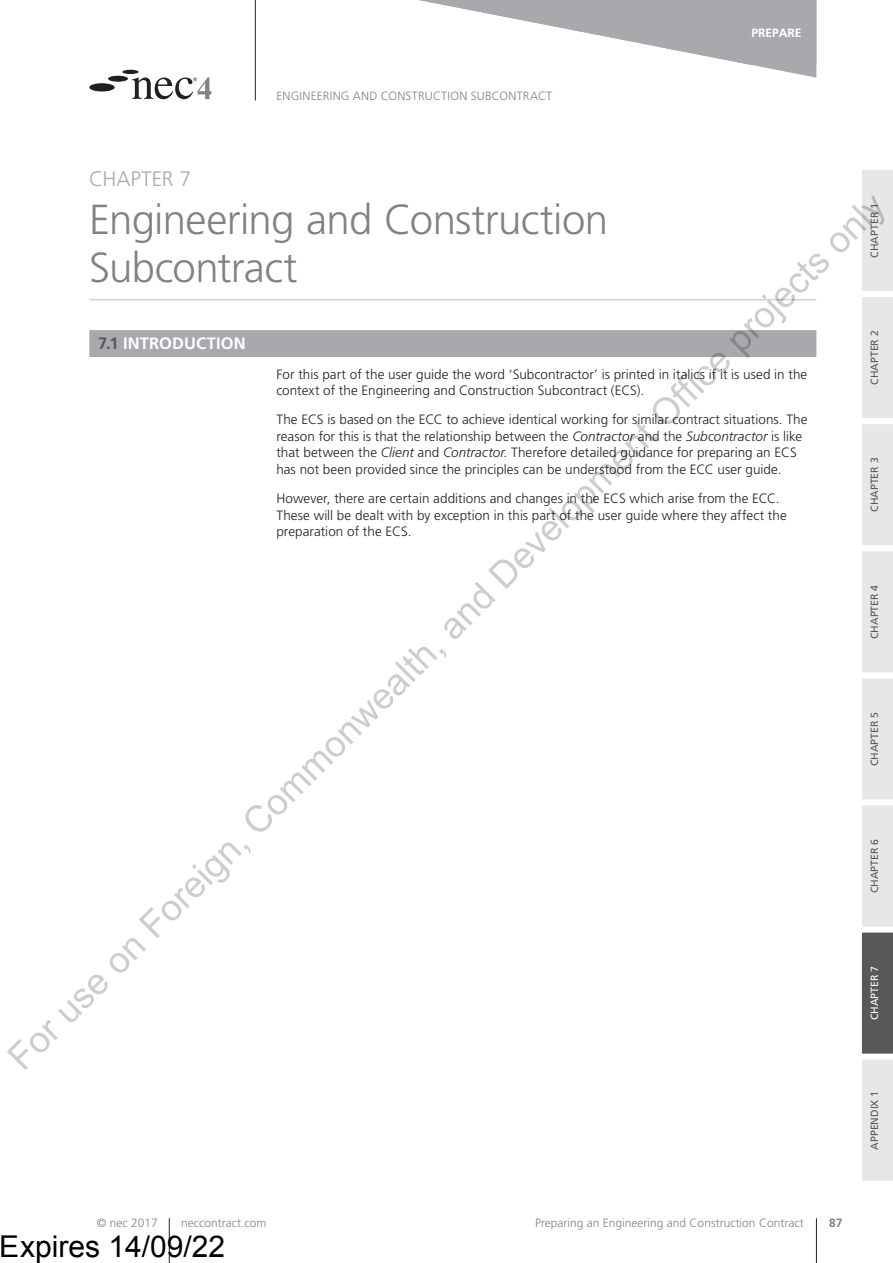
<style>
.page{position:relative;width:893px;height:1263px;background:#fff}
.page>*{position:absolute;margin:0;border:0;box-sizing:border-box;transform-origin:0 0}
.A_Sub_Heading{font:42px/48px "Frutiger Light 2";letter-spacing:-.015em;color:#808285}
.t1{font:36.9px "Arial";color:rgb(0 0 0/.2)}
.t2{font:30px "Arial";color:#000}
.A_Sub_Heading-2{font:21px "Frutiger Light 2";color:#a8a9ad}
.B_Heading{font:16.5px "Frutiger Bold 2";letter-spacing:.01em;color:#fff}
.Body_Text_left_inden{font:13.5px/16.5px "Frutiger Light 2";letter-spacing:.005em;color:#231f20}
.t3{font:12px "Frutiger Light 2";color:#808285}
.t4{font:12px "Frutiger Bold 2";color:#fff}
.t5{font:12px "Frutiger Bold 2";color:#808285}
.t6{font:10.5px "Frutiger";color:#57585a}
.t7{font:10.5px "Frutiger";color:#fff}
.s1{color:#57585a}
.s2{font-family:"Frutiger";font-weight:300;font-style:italic}
</style>
<div class="page">
<hr style="left:816px;top:1218px;width:1px;height:45px;background:#231f20">
<hr style="left:169px;top:1218px;width:1px;height:45px;background:#231f20">
<hr style="left:255px;top:0;width:1px;height:100px;background:#231f20">
<div style="left:89px;top:83px;width:26px;height:8px;background:#231f20;border-radius:50%"></div>
<div style="left:108px;top:76px;width:20px;height:6px;background:#231f20;border-radius:50%"></div>
<svg style="left:122px;top:70px;width:17px;height:4px"></svg>
<svg style="left:132px;top:77px;width:79px;height:22px"></svg>
<svg style="left:862px;top:170px;width:31px;height:1011px"></svg>
<svg style="left:419px;top:0;width:397px;height:78px"></svg>
<hr style="left:89px;top:299px;width:727px;height:1px;background:#d1d2d4">
<div style="left:89px;top:330px;width:727px;height:27px;background:#a8a9ad"></div>
<p class="t3" style="left:276px;top:89px;width:14px">Engineering</p>
<p class="t3" style="left:353px;top:89px;width:9px">and</p>
<p class="t3" style="left:381px;top:89px;width:16px">Construction</p>
<p class="t3" style="left:471px;top:89px;width:15px">Subcontract</p>
<p class="t4" style="left:751px;top:26px;width:52px">PREPARE</p>
<p class="A_Sub_Heading-2" style="left:89px;top:167px;width:103px">CHAPTER 7</p>
<p class="A_Sub_Heading" style="left:89px;top:195px;width:520px">Engineering and Construction<br>Subcontract</p>
<h2 class="t1" style="left:-3px;top:1046px;width:1223px;rotate:-45deg">For use on Foreign, Commonwealth, and Development Office projects only</h2>
<p class="t6" style="left:868px;top:258px;width:56px;rotate:-90deg">CHAPTER 1</p>
<p class="t6" style="left:868px;top:385px;width:56px;rotate:-90deg">CHAPTER 2</p>
<p class="B_Heading" style="left:98px;top:334px;width:149px"><span class="s1">7.1</span> INTRODUCTION</p>
<p class="Body_Text_left_inden" style="left:276px;top:366px;width:532px">For this part of the user guide the word ‘Subcontractor’ is printed in italics if it is used in the context of the Engineering and Construction Subcontract (ECS).</p>
<p class="Body_Text_left_inden" style="left:276px;top:411px;width:533px">The ECS is based on the ECC to achieve identical working for similar contract situations. The reason for this is that the relationship between the <span class="s2">Contractor</span> and the <span class="s2">Subcontractor</span> is like that between the <span class="s2">Client</span> and <span class="s2">Contractor</span>. Therefore detailed guidance for preparing an ECS has not been provided since the principles can be understood from the ECC user guide.</p>
<p class="Body_Text_left_inden" style="left:276px;top:490px;width:512px">However, there are certain additions and changes in the ECS which arise from the ECC.<br>These will be dealt with by exception in this part of the user guide where they affect the preparation of the ECS.</p>
<p class="t6" style="left:868px;top:512px;width:56px;rotate:-90deg">CHAPTER 3</p>
<p class="t6" style="left:868px;top:639px;width:56px;rotate:-90deg">CHAPTER 4</p>
<p class="t6" style="left:868px;top:766px;width:56px;rotate:-90deg">CHAPTER 5</p>
<p class="t6" style="left:868px;top:893px;width:56px;rotate:-90deg">CHAPTER 6</p>
<p class="t7" style="left:868px;top:1020px;width:56px;rotate:-90deg">CHAPTER 7</p>
<p class="t3" style="left:97px;top:1216px;width:62px">© nec 2017</p>
<p class="t3" style="left:181px;top:1216px;width:87px">neccontract.com</p>
<p class="t3" style="left:535px;top:1216px;width:270px">Preparing an Engineering and Construction Contract</p>
<p class="t5" style="left:829px;top:1216px;width:15px">87</p>
<h3 class="t2" style="left:0;top:1226px;width:227px">Expires 14/09/22</h3>
<p class="t6" style="left:868px;top:1150px;width:60px;rotate:-90deg">APPENDIX 1</p>
</div>
